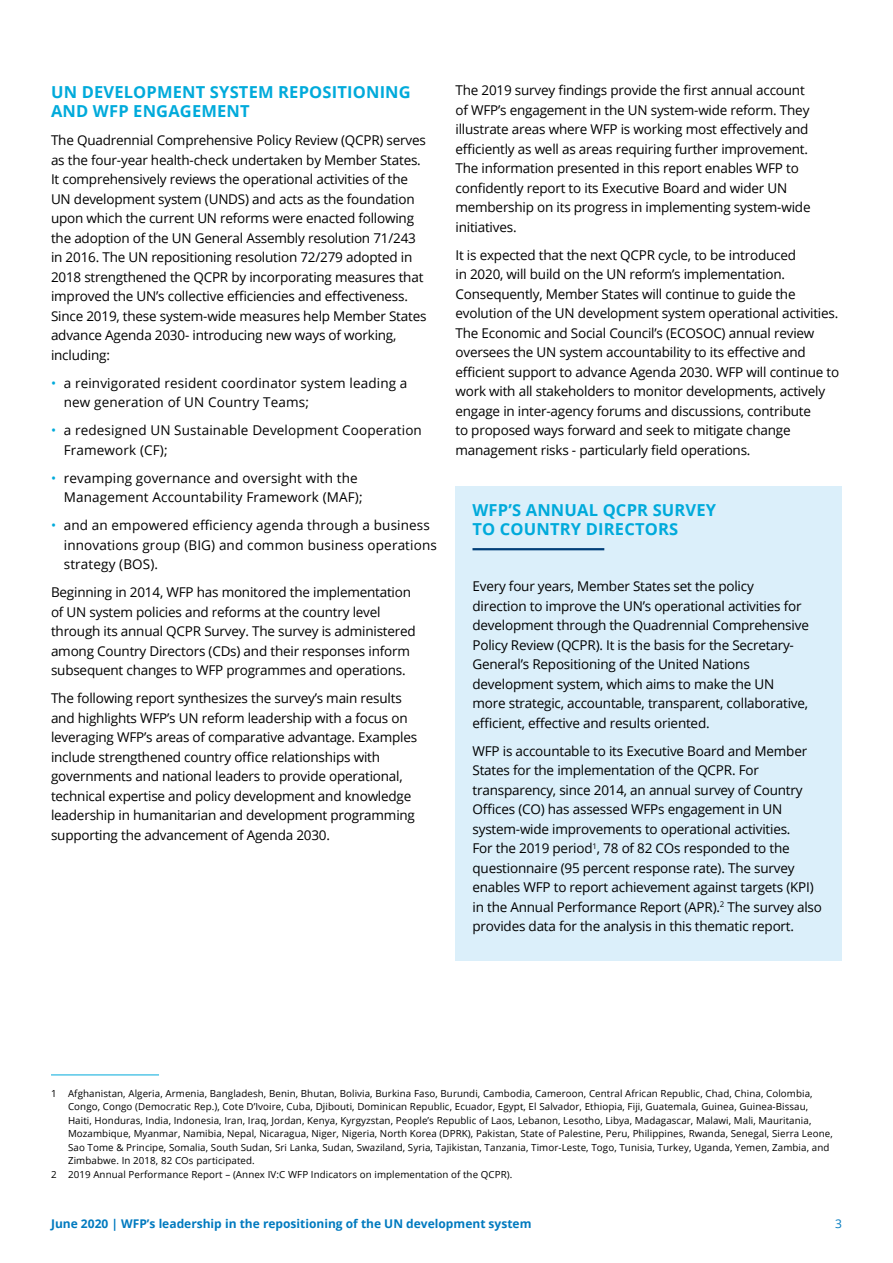
<style>
.page{position:relative;width:893px;height:1263px;background:#fff}
.page>*{position:absolute;margin:0;border:0;box-sizing:border-box;transform-origin:0 0}
.t1{font:700 16.5px/19.5px "Open Sans";letter-spacing:.01em;color:#00aadb}
.t2{font:13.5px/19.5px "Open Sans";letter-spacing:-.015em;color:#000}
.t3{font:13.5px/19.5px "Open Sans";letter-spacing:.01em;color:#000}
.t4{font:700 12px "Open Sans";color:#007abf}
.t5{font:12px "Open Sans";color:#007abf}
.t6{font:9.75px "Open Sans";letter-spacing:.01em;color:#000}
.s1{color:#00aadb}
</style>
<div class="page">
<hr style="left:51px;top:1074px;width:108px;height:1px;background:#00aadb">
<div style="left:455px;top:486px;width:387px;height:474px;background:#dbeffa"></div>
<hr style="left:472px;top:548px;width:132px;height:2px;background:#003e78">
<p class="t1" style="left:51px;top:82px;width:361px">UN DEVELOPMENT SYSTEM REPOSITIONING<br>AND WFP ENGAGEMENT</p>
<p class="t2" style="left:51px;top:130px;width:377px">The Quadrennial Comprehensive Policy Review (QCPR) serves as the four-year health-check undertaken by Member States.<br>It comprehensively reviews the operational activities of the UN development system (UNDS) and acts as the foundation upon which the current UN reforms were enacted following the adoption of the UN General Assembly resolution 71/243 in 2016. The UN repositioning resolution 72/279 adopted in 2018 strengthened the QCPR by incorporating measures that improved the UN’s collective efficiencies and effectiveness.<br>Since 2019, these system-wide measures help Member States advance Agenda 2030- introducing new ways of working, including:</p>
<p class="t3" style="left:64px;top:373px;width:345px;text-indent:-13px"><span class="s1">•</span> a reinvigorated resident coordinator system leading a new generation of UN Country Teams;</p>
<p class="t3" style="left:64px;top:420px;width:360px;text-indent:-13px"><span class="s1">•</span> a redesigned UN Sustainable Development Cooperation<br>Framework (CF);</p>
<p class="t3" style="left:64px;top:468px;width:300px;text-indent:-13px"><span class="s1">•</span> revamping governance and oversight with the<br>Management Accountability Framework (MAF);</p>
<p class="t3" style="left:64px;top:515px;width:375px;text-indent:-13px"><span class="s1">•</span> and an empowered efficiency agenda through a business innovations group (BIG) and common business operations strategy (BOS).</p>
<p class="t2" style="left:51px;top:582px;width:366px">Beginning in 2014, WFP has monitored the implementation of UN system policies and reforms at the country level through its annual QCPR Survey. The survey is administered among Country Directors (CDs) and their responses inform subsequent changes to WFP programmes and operations.</p>
<p class="t2" style="left:51px;top:688px;width:368px">The following report synthesizes the survey’s main results and highlights WFP’s UN reform leadership with a focus on leveraging WFP’s areas of comparative advantage. Examples include strengthened country office relationships with governments and national leaders to provide operational, technical expertise and policy development and knowledge leadership in humanitarian and development programming supporting the advancement of Agenda 2030.</p>
<p class="t2" style="left:455px;top:80px;width:357px">The 2019 survey findings provide the first annual account of WFP’s engagement in the UN system-wide reform. They illustrate areas where WFP is working most effectively and efficiently as well as areas requiring further improvement.<br>The information presented in this report enables WFP to confidently report to its Executive Board and wider UN membership on its progress in implementing system-wide initiatives.</p>
<p class="t2" style="left:455px;top:245px;width:385px">It is expected that the next QCPR cycle, to be introduced<br>in 2020, will build on the UN reform’s implementation.<br>Consequently, Member States will continue to guide the evolution of the UN development system operational activities.<br>The Economic and Social Council’s (ECOSOC) annual review oversees the UN system accountability to its effective and efficient support to advance Agenda 2030. WFP will continue to work with all stakeholders to monitor developments, actively engage in inter-agency forums and discussions, contribute<br>to proposed ways forward and seek to mitigate change management risks - particularly field operations.</p>
<p class="t1" style="left:472px;top:500px;width:245px">WFP’S ANNUAL QCPR SURVEY<br>TO COUNTRY DIRECTORS</p>
<p class="t2" style="left:472px;top:576px;width:338px">Every four years, Member States set the policy direction to improve the UN’s operational activities for development through the Quadrennial Comprehensive Policy Review (QCPR). It is the basis for the Secretary-General’s Repositioning of the United Nations development system, which aims to make the UN more strategic, accountable, transparent, collaborative, efficient, effective and results oriented.</p>
<p class="t2" style="left:472px;top:741px;width:351px">WFP is accountable to its Executive Board and Member States for the implementation of the QCPR. For transparency, since 2014, an annual survey of Country Offices (CO) has assessed WFPs engagement in UN system-wide improvements to operational activities.<br>For the 2019 period<sup>1</sup>, 78 of 82 COs responded to the questionnaire (95 percent response rate). The survey enables WFP to report achievement against targets (KPI) in the Annual Performance Report (APR).<sup>2</sup> The survey also provides data for the analysis in this thematic report.</p>
<p class="t6" style="left:51px;top:1087px;width:763px">1 Afghanistan, Algeria, Armenia, Bangladesh, Benin, Bhutan, Bolivia, Burkina Faso, Burundi, Cambodia, Cameroon, Central African Republic, Chad, China, Colombia,</p>
<p class="t6" style="left:68px;top:1100px;width:742px">Congo, Congo (Democratic Rep.), Cote D’Ivoire, Cuba, Djibouti, Dominican Republic, Ecuador, Egypt, El Salvador, Ethiopia, Fiji, Guatemala, Guinea, Guinea-Bissau,</p>
<p class="t6" style="left:68px;top:1114px;width:745px">Haiti, Honduras, India, Indonesia, Iran, Iraq, Jordan, Kenya, Kyrgyzstan, People’s Republic of Laos, Lebanon, Lesotho, Libya, Madagascar, Malawi, Mali, Mauritania,</p>
<p class="t6" style="left:68px;top:1127px;width:766px">Mozambique, Myanmar, Namibia, Nepal, Nicaragua, Niger, Nigeria, North Korea (DPRK), Pakistan, State of Palestine, Peru, Philippines, Rwanda, Senegal, Sierra Leone,</p>
<p class="t6" style="left:68px;top:1141px;width:763px">Sao Tome &amp; Principe, Somalia, South Sudan, Sri Lanka, Sudan, Swaziland, Syria, Tajikistan, Tanzania, Timor-Leste, Togo, Tunisia, Turkey, Uganda, Yemen, Zambia, and</p>
<p class="t6" style="left:68px;top:1154px;width:188px">Zimbabwe. In 2018, 82 COs participated.</p>
<p class="t6" style="left:51px;top:1168px;width:463px">2 2019 Annual Performance Report – (Annex IV:C WFP Indicators on implementation of the QCPR).</p>
<p class="t4" style="left:51px;top:1215px;width:482px">June 2020 | WFP’s leadership in the repositioning of the UN development system</p>
<p class="t5" style="left:835px;top:1215px;width:8px">3</p>
</div>
